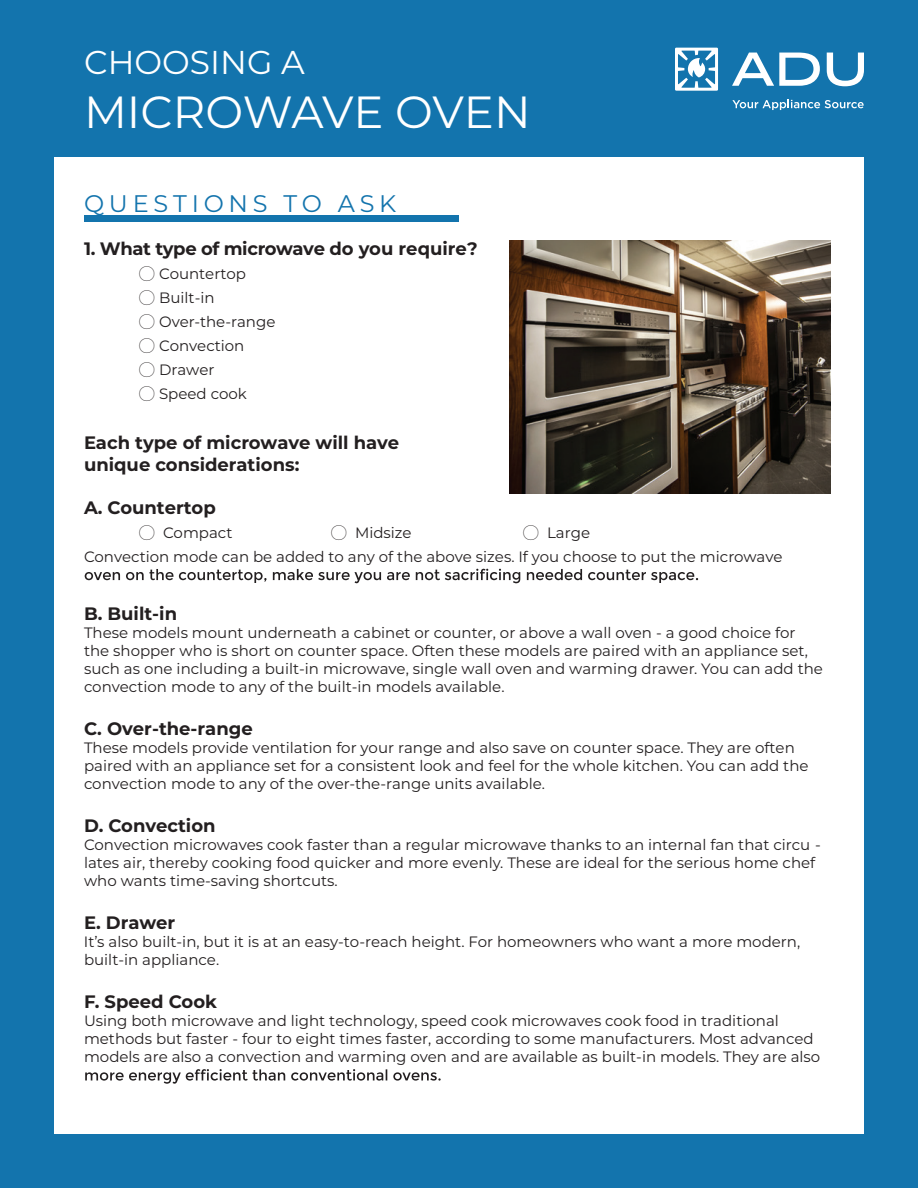
<style>
.page{position:relative;width:918px;height:1188px;background:#1374ad}
.page>*{position:absolute;margin:0;border:0;box-sizing:border-box;transform-origin:0 0}
.t1{font:45px "Montserrat";color:#fff}
.t2{font:33px "Montserrat";color:#fff}
.t3{font:24px "Montserrat";letter-spacing:.2em;color:#1374ad}
.t4{font:700 18px/21.6px "Montserrat";color:#231f20}
.t5{font:700 18px "Montserrat";letter-spacing:-.02em;color:#231f20}
.t6{font:15px/18px "Montserrat";color:#231f20}
.s1{font-weight:100;font-size:21px}
</style>
<div class="page">
<div style="left:54px;top:158px;width:810px;height:976px;background:#fff"></div>
<svg style="left:85px;top:569px;width:613px;height:14px"></svg>
<svg style="left:85px;top:1069px;width:356px;height:15px"></svg>
<div style="left:84px;top:216px;width:375px;height:6px;background:#1374ad"></div>
<img style="left:510px;top:241px;width:321px;height:252px">
<svg style="left:732px;top:100px;width:132px;height:10px"></svg>
<svg style="left:732px;top:53px;width:88px;height:33px"></svg>
<svg style="left:827px;top:53px;width:37px;height:33px"></svg>
<svg style="left:675px;top:48px;width:43px;height:43px"></svg>
<p class="t2" style="left:84px;top:39px;width:222px">CHOOSING A</p>
<p class="t1" style="left:84px;top:81px;width:448px">MICROWAVE OVEN</p>
<p class="t3" style="left:84px;top:187px;width:314px">QUESTIONS TO ASK</p>
<p class="t5" style="left:84px;top:236px;width:395px">1. What type of microwave do you require?</p>
<p class="t6" style="left:138px;top:261px;width:139px;line-height:24px"><span class="s1">O</span> Countertop<br><span class="s1">O</span> Built-in<br><span class="s1">O</span> Over-the-range<br><span class="s1">O</span> Convection<br><span class="s1">O</span> Drawer<br><span class="s1">O</span> Speed cook</p>
<p class="t4" style="left:84px;top:431px;width:317px">Each type of microwave will have unique considerations:</p>
<p class="t4" style="left:84px;top:496px;width:133px">A. Countertop</p>
<p class="t6" style="left:138px;top:523px;width:96px"><span class="s1">O</span> Compact</p>
<p class="t6" style="left:330px;top:523px;width:83px"><span class="s1">O</span> Midsize</p>
<p class="t6" style="left:84px;top:520px;width:700px;line-height:24px;text-indent:438px"><span class="s1">O</span> Large<br>Convection mode can be added to any of the above sizes. If you choose to put the microwave</p>
<p class="t4" style="left:84px;top:602px;width:95px">B. Built-in</p>
<p class="t6" style="left:84px;top:623px;width:740px">These models mount underneath a cabinet or counter, or above a wall oven - a good choice for the shopper who is short on counter space. Often these models are paired with an appliance set, such as one including a built-in microwave, single wall oven and warming drawer. You can add the convection mode to any of the built-in models available.</p>
<p class="t4" style="left:84px;top:717px;width:170px">C. Over-the-range</p>
<p class="t6" style="left:84px;top:738px;width:726px">These models provide ventilation for your range and also save on counter space. They are often paired with an appliance set for a consistent look and feel for the whole kitchen. You can add the convection mode to any of the over-the-range units available.</p>
<p class="t4" style="left:84px;top:814px;width:133px">D. Convection</p>
<p class="t6" style="left:84px;top:835px;width:738px">Convection microwaves cook faster than a regular microwave thanks to an internal fan that circu - lates air, thereby cooking food quicker and more evenly. These are ideal for the serious home chef who wants time-saving shortcuts.</p>
<p class="t4" style="left:84px;top:911px;width:93px">E. Drawer</p>
<p class="t6" style="left:84px;top:932px;width:718px">It’s also built-in, but it is at an easy-to-reach height. For homeowners who want a more modern, built-in appliance.</p>
<p class="t4" style="left:84px;top:990px;width:135px">F. Speed Cook</p>
<p class="t6" style="left:84px;top:1012px;width:738px">Using both microwave and light technology, speed cook microwaves cook food in traditional methods but faster - four to eight times faster, according to some manufacturers. Most advanced models are also a convection and warming oven and are available as built-in models. They are also</p>
</div>
